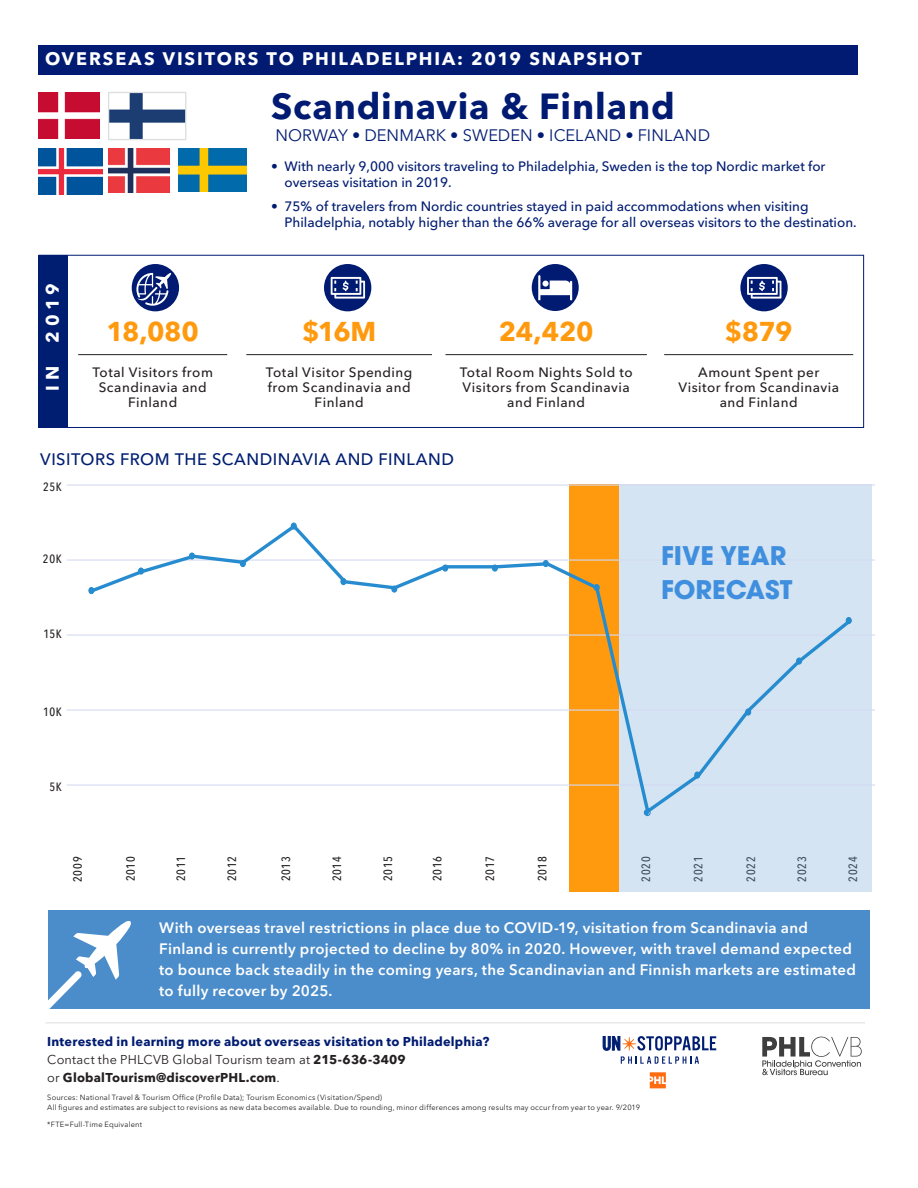
<style>
.page{position:relative;width:918px;height:1188px;background:#fff}
.page>*{position:absolute;margin:0;border:0;box-sizing:border-box;transform-origin:0 0}
.MAIN_header{font:700 36px "Avenir Next LT Pro";letter-spacing:.025em;color:#001b71}
.number_medium_-_oran{font:700 27px "Avenir Next LT Pro";letter-spacing:-.01em;color:#ff9a0e}
.t1{font:700 25.5px/34.5px "ITC Avant Garde Std";color:#408fde}
.new_hdr_-_slim_box_a{font:700 18px "Avenir Next LT Pro";letter-spacing:.105em;color:#fff}
.year_for_icons{font:700 18px "Avenir Next LT Pro";color:#fff}
.COUNTIRES_BELOW_HDR{font:16.5px "Avenir Next LT Pro";letter-spacing:.005em;color:#001b71}
.SBHD_1{font:500 16.5px "Avenir Next LT Pro";letter-spacing:.03em;color:#001e71}
.Box_Copy{font:600 15px/21px "Avenir Next LT Pro";letter-spacing:.02em;color:#fff}
.t2{font:500 13.5px/16.5px "Avenir Next LT Pro";color:#001b71}
.copy_9pt_-_navy_cent{font:500 13.5px/15px "Avenir Next LT Pro";letter-spacing:.035em;color:#231f20;text-align:center}
.CTA{font:700 12.75px/18px "Avenir Next LT Pro";letter-spacing:.015em;color:#231f20}
.CTA-2{font:700 12.75px "Avenir Next LT Pro";letter-spacing:.015em;color:#001b71}
.chart_copy{font:500 12px "Avenir Next Condensed";letter-spacing:.055em;color:#231f20}
.flyspeck{font:7.5px/10.5px "Avenir Next LT Pro";letter-spacing:.025em;color:#231f20}
.s1{font-weight:400}
</style>
<div class="page">
<div style="left:38px;top:45px;width:820px;height:29px;background:#001b71"></div>
<hr style="left:45px;top:1023px;width:820px;height:1px;background:#dcdddf">
<svg style="left:762px;top:1037px;width:100px;height:38px"></svg>
<svg style="left:650px;top:1072px;width:16px;height:16px"></svg>
<svg style="left:602px;top:1036px;width:114px;height:28px"></svg>
<hr style="left:78px;top:354px;width:149px;height:1px;background:#231f20">
<div style="left:132px;top:264px;width:47px;height:47px;background:#001b71;border-radius:50%"></div>
<svg style="left:136px;top:273px;width:35px;height:33px"></svg>
<hr style="left:246px;top:354px;width:186px;height:1px;background:#231f20">
<div style="left:324px;top:264px;width:47px;height:47px;background:#001b71;border-radius:50%"></div>
<svg style="left:331px;top:277px;width:34px;height:22px"></svg>
<hr style="left:446px;top:354px;width:201px;height:1px;background:#231f20">
<div style="left:532px;top:264px;width:47px;height:47px;background:#001b71;border-radius:50%"></div>
<svg style="left:538px;top:275px;width:34px;height:25px"></svg>
<div style="left:740px;top:264px;width:48px;height:47px;background:#001b71;border-radius:50%"></div>
<svg style="left:747px;top:277px;width:34px;height:22px"></svg>
<hr style="left:664px;top:354px;width:189px;height:1px;background:#231f20">
<div style="left:38px;top:256px;width:29px;height:172px;background:#001e71"></div>
<div style="left:39px;top:255px;width:825px;height:173px;border:1px solid #001b71"></div>
<div style="left:48px;top:910px;width:822px;height:99px;background:#4b8cca"></div>
<svg style="left:48px;top:921px;width:83px;height:88px"></svg>
<img style="left:39px;top:92px;width:60px;height:46px">
<img style="left:110px;top:94px;width:74px;height:44px">
<div style="left:108px;top:92px;width:78px;height:48px;border:1px solid #dcdddf"></div>
<img style="left:39px;top:148px;width:63px;height:46px">
<img style="left:108px;top:148px;width:61px;height:45px">
<img style="left:178px;top:148px;width:68px;height:43px">
<div style="left:610px;top:484px;width:261px;height:407px;background:#d4e4f2"></div>
<div style="left:569px;top:484px;width:50px;height:407px;background:#ff9a0e"></div>
<hr style="left:67px;top:484px;width:808px;height:2px;background:#d4d9f2">
<hr style="left:67px;top:560px;width:808px;height:1px;background:#d4d9f2">
<hr style="left:67px;top:634px;width:808px;height:2px;background:#d4d9f2">
<hr style="left:67px;top:710px;width:808px;height:1px;background:#d4d9f2">
<hr style="left:67px;top:784px;width:808px;height:2px;background:#d4d9f2">
<svg style="left:88px;top:522px;width:764px;height:295px"></svg>
<div style="left:88px;top:587px;width:6px;height:7px;border:1px solid #268ccf;border-radius:50%"></div>
<svg style="left:138px;top:568px;width:6px;height:6px"></svg>
<div style="left:138px;top:567px;width:6px;height:8px;border:1px solid #268ccf;border-radius:50%"></div>
<div style="left:189px;top:552px;width:6px;height:8px;border:1px solid #268ccf;border-radius:50%"></div>
<div style="left:240px;top:560px;width:6px;height:7px;border:1px solid #268ccf;border-radius:50%"></div>
<div style="left:291px;top:522px;width:6px;height:8px;border:1px solid #268ccf;border-radius:50%"></div>
<div style="left:340px;top:578px;width:6px;height:7px;border:1px solid #268ccf;border-radius:50%"></div>
<div style="left:391px;top:585px;width:6px;height:8px;border:1px solid #268ccf;border-radius:50%"></div>
<div style="left:442px;top:564px;width:6px;height:8px;border:1px solid #268ccf;border-radius:50%"></div>
<div style="left:492px;top:564px;width:6px;height:8px;border:1px solid #268ccf;border-radius:50%"></div>
<div style="left:543px;top:560px;width:6px;height:7px;border:1px solid #268ccf;border-radius:50%"></div>
<div style="left:594px;top:584px;width:6px;height:7px;border:1px solid #268ccf;border-radius:50%"></div>
<svg style="left:644px;top:810px;width:5px;height:6px"></svg>
<div style="left:645px;top:809px;width:6px;height:7px;border:1px solid #268ccf;border-radius:50%"></div>
<div style="left:694px;top:771px;width:6px;height:8px;border:1px solid #268ccf;border-radius:50%"></div>
<div style="left:745px;top:708px;width:6px;height:8px;border:1px solid #268ccf;border-radius:50%"></div>
<div style="left:796px;top:657px;width:6px;height:8px;border:1px solid #268ccf;border-radius:50%"></div>
<div style="left:846px;top:617px;width:6px;height:7px;border:1px solid #268ccf;border-radius:50%"></div>
<p class="new_hdr_-_slim_box_a" style="left:45px;top:48px;width:598px">OVERSEAS VISITORS TO PHILADELPHIA: 2019 SNAPSHOT</p>
<p class="MAIN_header" style="left:271px;top:84px;width:405px">Scandinavia &amp; Finland</p>
<p class="COUNTIRES_BELOW_HDR" style="left:275px;top:125px;width:436px">NORWAY • DENMARK • SWEDEN • ICELAND • FINLAND</p>
<p class="t2" style="left:285px;top:158px;width:542px;text-indent:-14px">• With nearly 9,000 visitors traveling to Philadelphia, Sweden is the top Nordic market for overseas visitation in 2019.</p>
<p class="t2" style="left:285px;top:198px;width:574px;text-indent:-14px">• 75% of travelers from Nordic countries stayed in paid accommodations when visiting<br>Philadelphia, notably higher than the 66% average for all overseas visitors to the destination.</p>
<p class="year_for_icons" style="left:41px;top:343px;width:61px;rotate:-90deg">2019</p>
<p class="year_for_icons" style="left:41px;top:391px;width:26px;rotate:-90deg">I N</p>
<p class="number_medium_-_oran" style="left:106px;top:315px;width:94px">18,080</p>
<p class="copy_9pt_-_navy_cent" style="left:92px;top:364px;width:122px">Total Visitors from<br>Scandinavia and<br>Finland</p>
<p class="number_medium_-_oran" style="left:302px;top:315px;width:76px">$16M</p>
<p class="copy_9pt_-_navy_cent" style="left:266px;top:364px;width:148px">Total Visitor Spending from Scandinavia and<br>Finland</p>
<p class="number_medium_-_oran" style="left:499px;top:315px;width:96px">24,420</p>
<p class="copy_9pt_-_navy_cent" style="left:460px;top:364px;width:174px">Total Room Nights Sold to<br>Visitors from Scandinavia and Finland</p>
<p class="SBHD_1" style="left:40px;top:450px;width:415px">VISITORS FROM THE SCANDINAVIA AND FINLAND</p>
<p class="chart_copy" style="left:43px;top:479px;width:20px">25K</p>
<p class="chart_copy" style="left:43px;top:551px;width:21px">20K</p>
<p class="chart_copy" style="left:44px;top:626px;width:20px">15K</p>
<p class="chart_copy" style="left:43px;top:704px;width:20px">10K</p>
<p class="chart_copy" style="left:50px;top:779px;width:14px">5K</p>
<p class="number_medium_-_oran" style="left:725px;top:315px;width:69px">$879</p>
<p class="copy_9pt_-_navy_cent" style="left:678px;top:364px;width:162px">Amount Spent per<br>Visitor from Scandinavia and Finland</p>
<p class="t1" style="left:661px;top:538px;width:133px">FIVE YEAR<br>FORECAST</p>
<p class="chart_copy" style="left:70px;top:882px;width:27px;rotate:-90deg">2009</p>
<p class="chart_copy" style="left:123px;top:881px;width:26px;rotate:-90deg">2010</p>
<p class="chart_copy" style="left:174px;top:881px;width:26px;rotate:-90deg">2011</p>
<p class="chart_copy" style="left:225px;top:881px;width:26px;rotate:-90deg">2012</p>
<p class="chart_copy" style="left:279px;top:881px;width:26px;rotate:-90deg">2013</p>
<p class="chart_copy" style="left:330px;top:881px;width:26px;rotate:-90deg">2014</p>
<p class="chart_copy" style="left:381px;top:881px;width:26px;rotate:-90deg">2015</p>
<p class="chart_copy" style="left:430px;top:881px;width:26px;rotate:-90deg">2016</p>
<p class="chart_copy" style="left:483px;top:881px;width:26px;rotate:-90deg">2017</p>
<p class="chart_copy" style="left:535px;top:881px;width:26px;rotate:-90deg">2018</p>
<p class="chart_copy" style="left:639px;top:882px;width:27px;rotate:-90deg">2020</p>
<p class="chart_copy" style="left:691px;top:882px;width:27px;rotate:-90deg">2021</p>
<p class="chart_copy" style="left:744px;top:882px;width:27px;rotate:-90deg">2022</p>
<p class="chart_copy" style="left:795px;top:882px;width:27px;rotate:-90deg">2023</p>
<p class="chart_copy" style="left:846px;top:882px;width:26px;rotate:-90deg">2024</p>
<p class="Box_Copy" style="left:159px;top:918px;width:698px">With overseas travel restrictions in place due to COVID-19, visitation from Scandinavia and Finland is currently projected to decline by 80% in 2020. However, with travel demand expected to bounce back steadily in the coming years, the Scandinavian and Finnish markets are estimated to fully recover by 2025.</p>
<p class="CTA-2" style="left:47px;top:1034px;width:444px">Interested in learning more about overseas visitation to Philadelphia?</p>
<p class="CTA" style="left:47px;top:1051px;width:360px"><span class="s1">Contact the PHLCVB Global Tourism team at</span> 215-636-3409 <span class="s1">or</span> GlobalTourism@discoverPHL.com<span class="s1">.</span></p>
<p class="flyspeck" style="left:47px;top:1092px;width:594px">Sources: National Travel &amp; Tourism Office (Profile Data); Tourism Economics (Visitation/Spend)<br>All figures and estimates are subject to revisions as new data becomes available. Due to rounding, minor differences among results may occur from year to year. 9/2019</p>
<p class="flyspeck" style="left:47px;top:1119px;width:96px">*FTE=Full-Time Equivalent</p>
</div>
